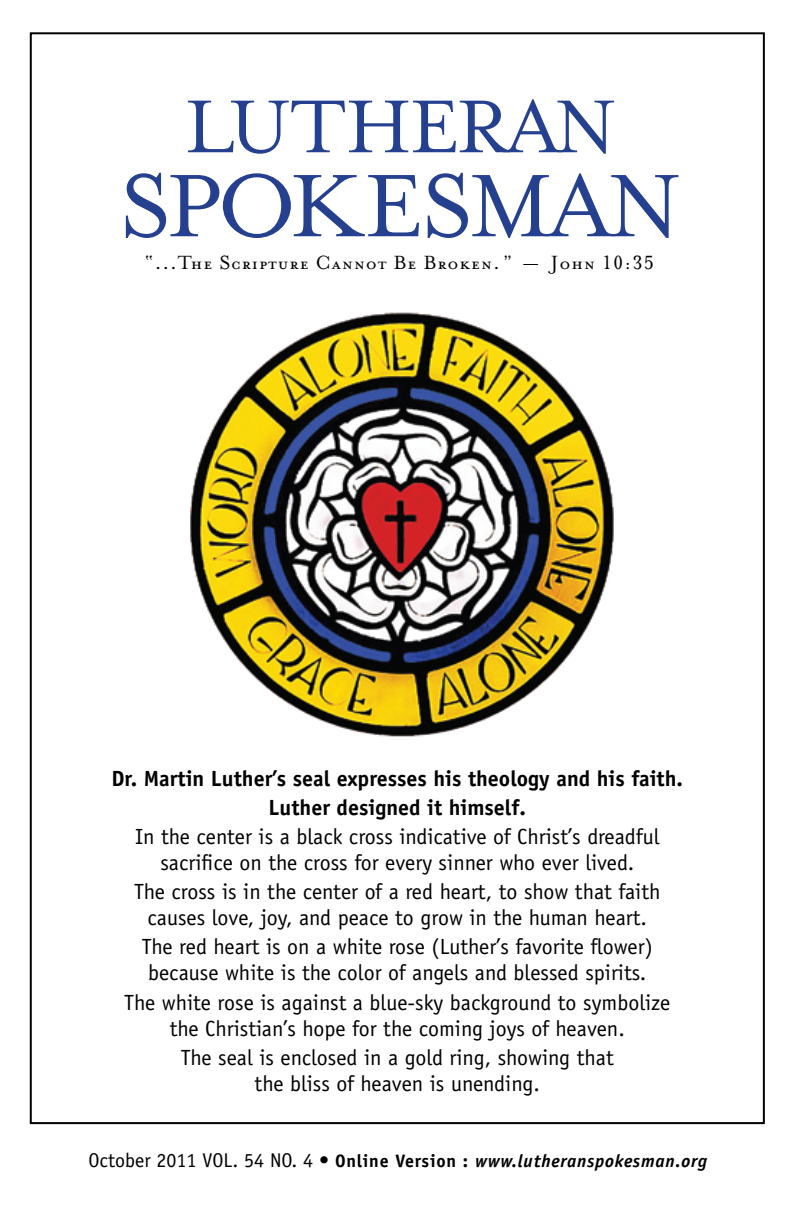
<style>
.page{position:relative;width:792px;height:1224px;background:#fff}
.page>*{position:absolute;margin:0;border:0;box-sizing:border-box;transform-origin:0 0}
.t1{font:102px "Mrs Eaves Roman";letter-spacing:-.04em;color:#25408f}
.t2{font:86px "Mrs Eaves Roman";letter-spacing:-.04em;color:#25408f}
.t3{font:22px/26px "Officina Sans";color:#000;text-align:center}
.t4{font:700 22px/29.2px "Officina Sans";color:#000;text-align:center}
.t5{font:22px "Mrs Eaves Petite Caps";letter-spacing:.04em;color:#000}
.t6{font:italic 700 18px "Officina Sans";letter-spacing:.04em;color:#000}
.s1{font-weight:400;font-style:normal;font-size:20px}
.s2{font-style:normal}
</style>
<div class="page">
<img style="left:190px;top:312px;width:424px;height:425px">
<h2 class="t2" style="left:185px;top:80px;width:433px">LUTHERAN</h2>
<h1 class="t1" style="left:120px;top:151px;width:563px">SPOKESMAN</h1>
<p class="t5" style="left:145px;top:251px;width:511px">“...The Scripture Cannot Be Broken.” — John 10:35</p>
<p class="t4" style="left:112px;top:763px;width:573px">Dr. Martin Luther’s seal expresses his theology and his faith.<br>Luther designed it himself.</p>
<p class="t3" style="left:135px;top:824px;width:526px">In the center is a black cross indicative of Christ’s dreadful sacrifice on the cross for every sinner who ever lived.</p>
<p class="t3" style="left:134px;top:879px;width:528px">The cross is in the center of a red heart, to show that faith causes love, joy, and peace to grow in the human heart.</p>
<p class="t3" style="left:142px;top:934px;width:512px;text-align:left">The red heart is on a white rose (Luther’s favorite flower) because white is the color of angels and blessed spirits.</p>
<p class="t3" style="left:124px;top:989px;width:547px">The white rose is against a blue-sky background to symbolize the Christian’s hope for the coming joys of heaven.</p>
<p class="t3" style="left:181px;top:1045px;width:435px">The seal is enclosed in a gold ring, showing that the bliss of heaven is unending.</p>
<p class="t6" style="left:88px;top:1150px;width:620px"><span class="s1">October 2011 VOL. 54 NO. 4 •</span> <span class="s2">Online Version :</span> www.lutheranspokesman.org</p>
</div>
